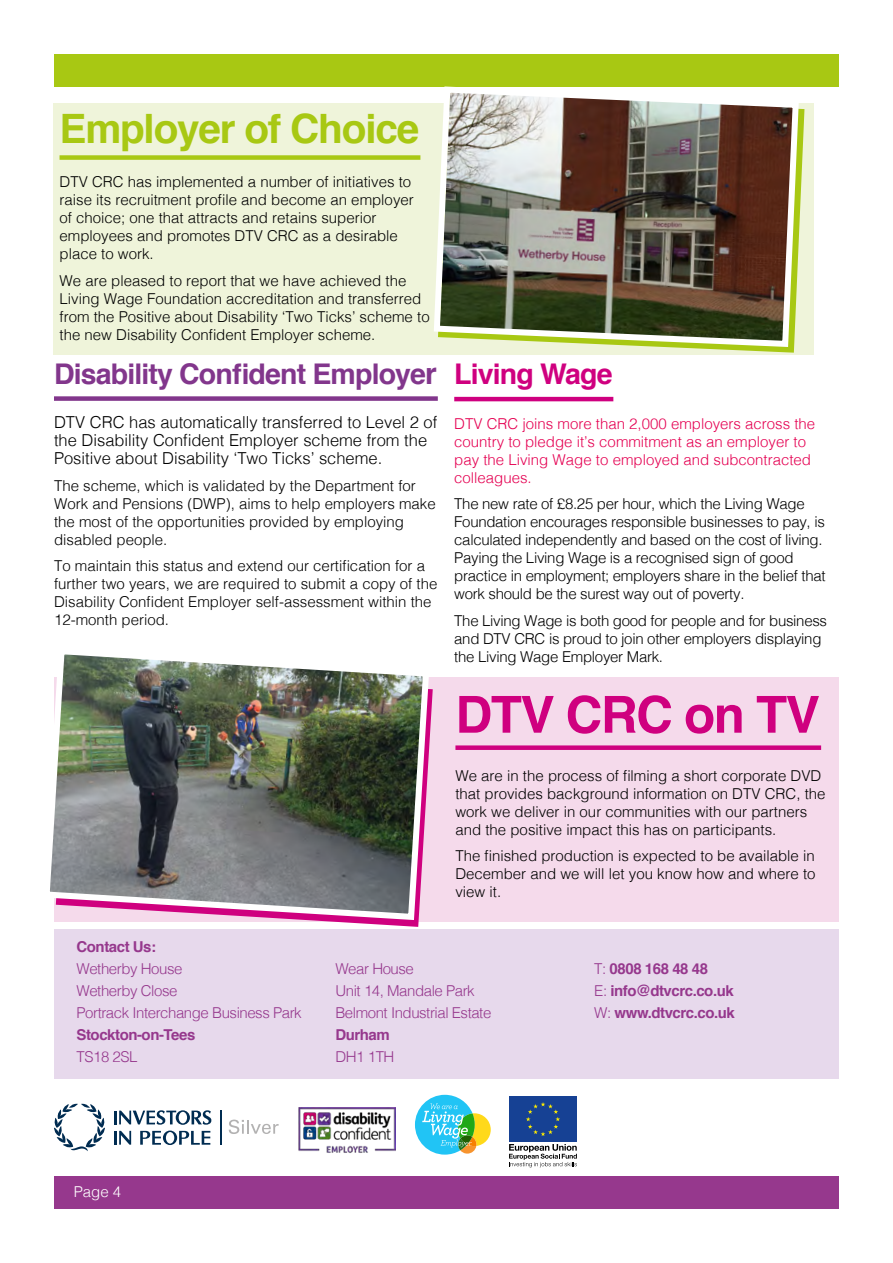
<style>
.page{position:relative;width:893px;height:1263px;background:#fff}
.page>*{position:absolute;margin:0;border:0;box-sizing:border-box;transform-origin:0 0}
.t1{font:700 51px "Helvetica";letter-spacing:-.03em;color:#cf007f}
.t2{font:700 40.5px "Helvetica";letter-spacing:-.03em;color:#a8c813}
.t3{font:700 28.5px "Helvetica";letter-spacing:-.03em;color:#82368c}
.t4{font:700 28.5px "Helvetica";letter-spacing:-.03em;color:#cf007f}
.t5{font:300 16.5px/18px "Helvetica";color:#000}
.t6{font:300 15px/18px "Helvetica";color:#000}
.t7{font:300 15px/18px "Helvetica";letter-spacing:-.02em;color:#000}
.t8{font:300 15px/18px "Helvetica";color:#e50052}
.t9{font:300 15px/22px "Helvetica";letter-spacing:-.03em;color:#96388d}
.t10{font:700 15px/22px "Helvetica";letter-spacing:-.03em;color:#96388d}
.t11{font:300 15px "Helvetica";color:#fff}
.s1{font-size:30px}
.s2{font-weight:300}
</style>
<div class="page">
<div style="left:54px;top:103px;width:760px;height:251px;background:#eff4da"></div>
<div style="left:60px;top:155px;width:360px;height:5px;background:#a8c813"></div>
<div style="left:54px;top:396px;width:384px;height:5px;background:#82368c"></div>
<hr style="left:454px;top:397px;width:159px;height:4px;background:#cf007f">
<div style="left:54px;top:929px;width:785px;height:149px;background:#e7d9ec"></div>
<div style="left:54px;top:1176px;width:785px;height:33px;background:#96388d"></div>
<div style="left:54px;top:54px;width:785px;height:32px;background:#a8c813"></div>
<svg style="left:509px;top:1144px;width:68px;height:23px"></svg>
<div style="left:509px;top:1096px;width:68px;height:46px;background:#164194"></div>
<svg style="left:526px;top:1102px;width:34px;height:34px"></svg>
<svg style="left:415px;top:1095px;width:76px;height:59px"></svg>
<hr style="left:114px;top:1131px;width:3px;height:14px;background:#002c51">
<hr style="left:114px;top:1110px;width:3px;height:14px;background:#002c51">
<svg style="left:119px;top:1110px;width:93px;height:35px"></svg>
<svg style="left:54px;top:1104px;width:51px;height:47px"></svg>
<hr style="left:220px;top:1110px;width:1px;height:35px;background:#002c51">
<svg style="left:229px;top:1119px;width:50px;height:15px"></svg>
<div style="left:54px;top:676px;width:785px;height:245px;background:#f5daeb"></div>
<div style="left:455px;top:745px;width:366px;height:5px;background:#cf007f"></div>
<img style="left:50px;top:654px;width:382px;height:269px">
<img style="left:431px;top:86px;width:371px;height:264px">
<img style="left:298px;top:1108px;width:97px;height:45px">
<h2 class="t2" style="left:60px;top:96px;width:361px">Employer of Choice</h2>
<p class="t6" style="left:60px;top:172px;width:356px">DTV CRC has implemented a number of initiatives to raise its recruitment profile and become an employer of choice; one that attracts and retains superior employees and promotes DTV CRC as a desirable place to work.</p>
<p class="t6" style="left:60px;top:270px;width:372px">We are pleased to report that we have achieved the Living Wage Foundation accreditation and transferred from the Positive about Disability ‘Two Ticks’ scheme to the new Disability Confident Employer scheme.</p>
<h3 class="t3" style="left:54px;top:350px;width:384px">Disability Confident Employe<span class="s1">r</span></h3>
<p class="t5" style="left:54px;top:412px;width:385px">DTV CRC has automatically transferred to Level 2 of the Disability Confident Employer scheme from the<br>Positive about Disability ‘Two Ticks’ scheme.</p>
<p class="t6" style="left:54px;top:475px;width:383px">The scheme, which is validated by the Department for Work and Pensions (DWP), aims to help employers make the most of the opportunities provided by employing disabled people.</p>
<p class="t6" style="left:54px;top:556px;width:385px">To maintain this status and extend our certification for a further two years, we are required to submit a copy of the Disability Confident Employer self-assessment within the 12-month period.</p>
<h3 class="t4" style="left:454px;top:351px;width:160px">Living Wage</h3>
<p class="t8" style="left:454px;top:413px;width:362px">DTV CRC joins more than 2,000 employers across the country to pledge it’s commitment as an employer to pay the Living Wage to employed and subcontracted colleagues.</p>
<p class="t7" style="left:454px;top:494px;width:373px">The new rate of £8.25 per hour, which the Living Wage Foundation encourages responsible businesses to pay, is calculated independently and based on the cost of living.<br>Paying the Living Wage is a recognised sign of good practice in employment; employers share in the belief that work should be the surest way out of poverty.</p>
<p class="t7" style="left:454px;top:610px;width:374px">The Living Wage is both good for people and for business and DTV CRC is proud to join other employers displaying the Living Wage Employer Mark.</p>
<h1 class="t1" style="left:455px;top:673px;width:366px">DTV CRC on TV</h1>
<p class="t6" style="left:455px;top:765px;width:372px">We are in the process of filming a short corporate DVD that provides background information on DTV CRC, the work we deliver in our communities with our partners and the positive impact this has on participants.</p>
<p class="t6" style="left:455px;top:846px;width:362px;text-align:justify">The finished production is expected to be available in December and we will let you know how and where to view it.</p>
<p class="t10" style="left:77px;top:936px;width:81px">Contact Us:</p>
<p class="t9" style="left:77px;top:957px;width:227px">Wetherby House<br>Wetherby Close<br>Portrack Interchange Business Park</p>
<p class="t10" style="left:77px;top:1024px;width:120px">Stockton-on-Tees</p>
<p class="t9" style="left:77px;top:1045px;width:63px">TS18 2SL</p>
<p class="t9" style="left:335px;top:956px;width:157px">Wear House<br>Unit 14, Mandale Park<br>Belmont Industrial Estate</p>
<p class="t10" style="left:335px;top:1023px;width:56px">Durham</p>
<p class="t9" style="left:335px;top:1044px;width:60px">DH1 1TH</p>
<p class="t11" style="left:74px;top:1178px;width:49px">Page 4</p>
<p class="t10" style="left:594px;top:957px;width:142px"><span class="s2">T:</span> 0808 168 48 48<br><span class="s2">E:</span> info@dtvcrc.co.uk<br><span class="s2">W:</span> www.dtvcrc.co.uk</p>
</div>
